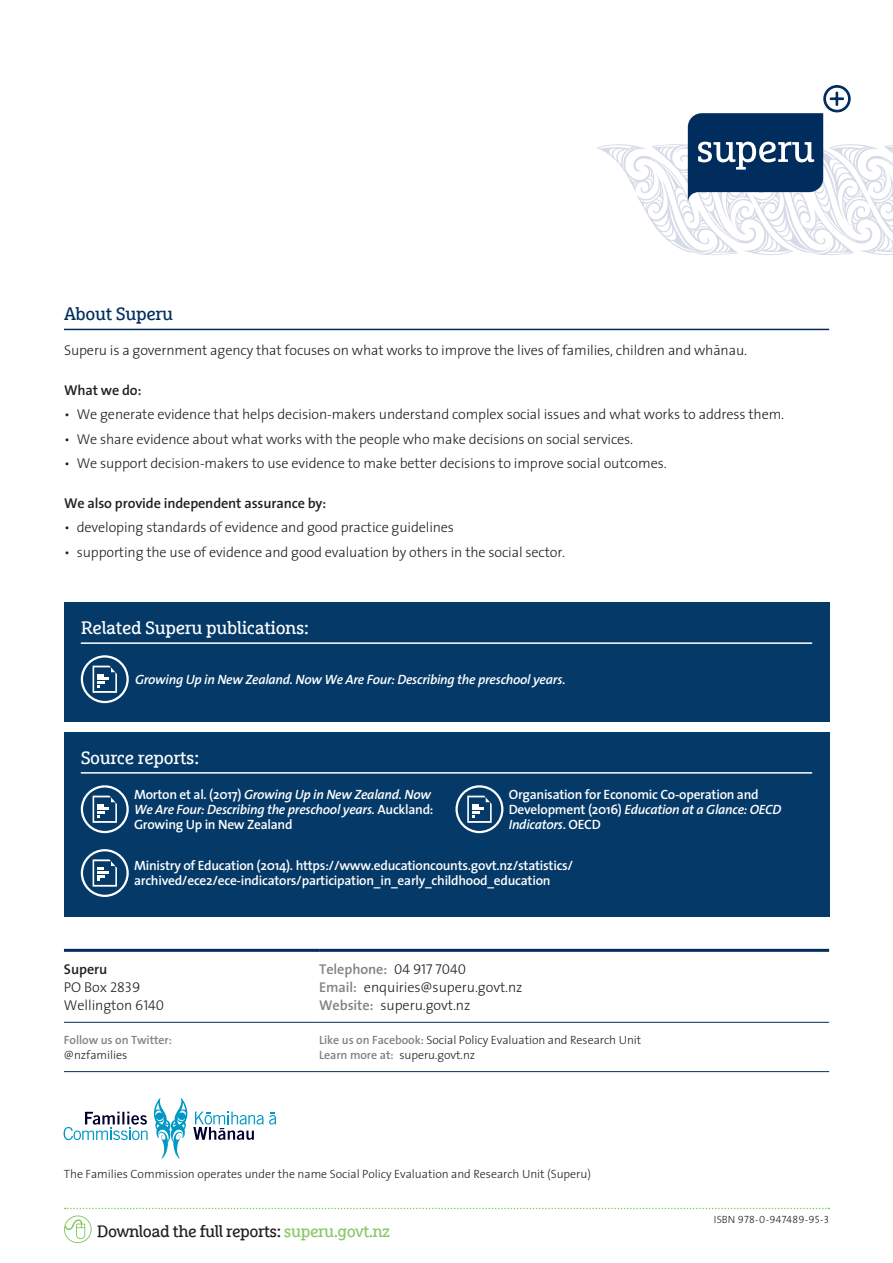
<style>
.page{position:relative;width:893px;height:1263px;background:#fff}
.page>*{position:absolute;margin:0;border:0;box-sizing:border-box;transform-origin:0 0}
.Figure_title{font:18px "Marselis Slab Maori";letter-spacing:-.02em;color:#fff}
.Lead_in_Header{font:18px "Marselis Slab Maori";letter-spacing:-.02em;color:#002d5e}
.t1{font:16.5px "Marselis Slab Maori";letter-spacing:-.03em;color:#231f20}
.Body{font:300 14.25px "Maori Sans";letter-spacing:-.01em;color:#231f20}
.b1{font:300 14.25px "Maori Sans";letter-spacing:-.005em;color:#231f20}
.Body-2{font:600 14.25px "Maori Sans";letter-spacing:-.01em;color:#231f20}
.b1-2{font:600 14.25px "Maori Sans";letter-spacing:-.005em;color:#808285}
.b1-3{font:600 14.25px "Maori Sans";letter-spacing:-.005em;color:#231f20}
.b1-4{font:600 13.5px/15px "Maori Sans";letter-spacing:-.02em;color:#fff}
.b1-5{font:italic 600 13.5px/15px "Maori Sans";letter-spacing:-.02em;color:#fff}
.b1-6{font:300 12px "Maori Sans";letter-spacing:-.005em;color:#231f20}
.b1-7{font:600 12px/15px "Maori Sans";letter-spacing:-.005em;color:#808285}
.t2{font:10.5px "Maori Sans Light Caps";letter-spacing:.015em;color:#231f20}
.s1{font-style:normal}
.s2{font-style:italic}
.s3{font-family:"Maori Sans Light Caps";font-weight:400}
.s4{font-family:"Maori Sans Light Caps";font-weight:400;color:#231f20}
.s5{font-weight:600;color:#808285}
.s6{font-weight:300;color:#231f20}
.s7{color:#87c765}
.s8{font-family:"Maori Sans";font-weight:300}
</style>
<div class="page">
<svg style="left:597px;top:85px;width:296px;height:170px"></svg>
<hr style="left:64px;top:949px;width:255px;height:3px;background:#002d5e">
<hr style="left:319px;top:949px;width:510px;height:3px;background:#002d5e">
<hr style="left:64px;top:1022px;width:255px;height:1px;background:#002d5e">
<hr style="left:319px;top:1022px;width:510px;height:1px;background:#002d5e">
<hr style="left:64px;top:1071px;width:255px;height:1px;background:#002d5e">
<hr style="left:319px;top:1071px;width:510px;height:1px;background:#002d5e">
<div style="left:64px;top:603px;width:765px;height:119px;background:#043968"></div>
<hr style="left:81px;top:642px;width:731px;height:2px;background:#fff">
<div style="left:64px;top:732px;width:765px;height:185px;background:#043968"></div>
<hr style="left:81px;top:772px;width:731px;height:2px;background:#fff">
<div style="left:81px;top:655px;width:48px;height:48px;border:2px solid #fff;border-radius:50%"></div>
<svg style="left:93px;top:666px;width:24px;height:27px"></svg>
<div style="left:81px;top:785px;width:48px;height:48px;border:2px solid #fff;border-radius:50%"></div>
<svg style="left:93px;top:796px;width:24px;height:27px"></svg>
<div style="left:81px;top:849px;width:48px;height:48px;border:2px solid #fff;border-radius:50%"></div>
<svg style="left:93px;top:859px;width:24px;height:28px"></svg>
<div style="left:455px;top:785px;width:48px;height:48px;border:2px solid #fff;border-radius:50%"></div>
<svg style="left:467px;top:796px;width:25px;height:27px"></svg>
<svg style="left:65px;top:1208px;width:764px;height:1px"></svg>
<svg style="left:64px;top:1215px;width:28px;height:28px"></svg>
<hr style="left:64px;top:329px;width:765px;height:1px;background:#002d5e">
<svg style="left:64px;top:1098px;width:212px;height:61px"></svg>
<p class="Lead_in_Header" style="left:64px;top:303px;width:111px">About Superu</p>
<p class="Body" style="left:64px;top:339px;width:684px">Superu is a government agency that focuses on what works to improve the lives of families, children and whānau.</p>
<p class="Body-2" style="left:64px;top:378px;width:79px">What we do:</p>
<p class="Body" style="left:64px;top:403px;width:722px">• We generate evidence that helps decision-makers understand complex social issues and what works to address them.</p>
<p class="Body" style="left:64px;top:427px;width:571px">• We share evidence about what works with the people who make decisions on social services.</p>
<p class="Body" style="left:64px;top:451px;width:604px">• We support decision-makers to use evidence to make better decisions to improve social outcomes.</p>
<p class="Body-2" style="left:64px;top:491px;width:264px">We also provide independent assurance by:</p>
<p class="Body" style="left:64px;top:516px;width:392px">• developing standards of evidence and good practice guidelines</p>
<p class="Body" style="left:64px;top:540px;width:503px">• supporting the use of evidence and good evaluation by others in the social sector.</p>
<p class="Figure_title" style="left:81px;top:617px;width:229px">Related Superu publications:</p>
<p class="b1-5" style="left:135px;top:672px;width:432px">Growing Up in New Zealand. Now We Are Four: Describing the preschool years<span class="s1">.</span></p>
<p class="Figure_title" style="left:81px;top:746px;width:120px">Source reports:</p>
<p class="b1-5" style="left:134px;top:787px;width:301px"><span class="s1">Morton et al. (2017)</span> Growing Up in New Zealand. Now<br>We Are Four: Describing the preschool years. <span class="s1">Auckland:<br>Growing Up in New Zealand</span></p>
<p class="b1-4" style="left:134px;top:858px;width:441px">Ministry of Education (2014). https://www.educationcounts.govt.nz/statistics/ archived/ece2/ece-indicators/participation_in_early_childhood_education</p>
<p class="b1-4" style="left:509px;top:787px;width:274px">Organisation for Economic Co-operation and<br>Development (2016) <span class="s2">Education at a Glance: OECD<br>Indicators</span>. OECD</p>
<p class="b1-3" style="left:64px;top:957px;width:45px">Superu</p>
<p class="b1" style="left:64px;top:975px;width:78px">PO Box <span class="s3">2839</span></p>
<p class="b1" style="left:64px;top:993px;width:102px">Wellington <span class="s3">6140</span></p>
<p class="b1-2" style="left:319px;top:957px;width:148px">Telephone: <span class="s4">04 917 7040</span></p>
<p class="b1" style="left:319px;top:975px;width:205px"><span class="s5">Email:</span> enquiries@superu.govt.nz</p>
<p class="b1" style="left:319px;top:993px;width:153px"><span class="s5">Website:</span> superu.govt.nz</p>
<p class="b1-7" style="left:64px;top:1032px;width:110px">Follow us on Twitter: <span class="s6">@nzfamilies</span></p>
<p class="b1-6" style="left:319px;top:1030px;width:324px"><span class="s5">Like us on Facebook:</span> Social Policy Evaluation and Research Unit</p>
<p class="b1-6" style="left:319px;top:1045px;width:158px"><span class="s5">Learn more at:</span> superu.govt.nz</p>
<p class="b1-6" style="left:64px;top:1164px;width:528px">The Families Commission operates under the name Social Policy Evaluation and Research Unit (Superu)</p>
<p class="t1" style="left:97px;top:1221px;width:295px">Download the full reports: <span class="s7">superu.govt.nz</span></p>
<p class="t2" style="left:714px;top:1211px;width:117px"><span class="s8">ISBN</span> 978-0-947489-95-3</p>
</div>
